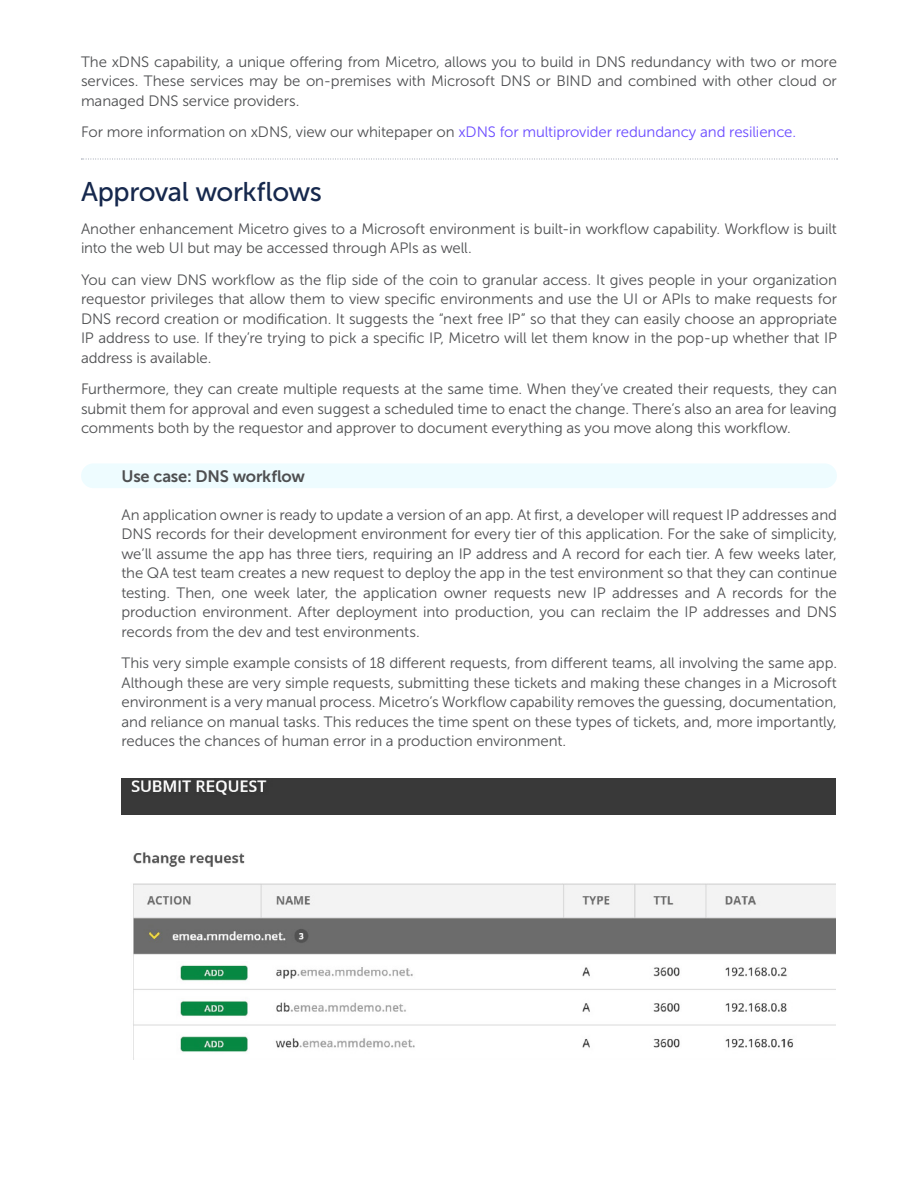
<style>
.page{position:relative;width:918px;height:1188px;background:#fff}
.page>*{position:absolute;margin:0;border:0;box-sizing:border-box;transform-origin:0 0}
.t1{font:27px "Museo Sans 500";letter-spacing:-.015em;color:#16284d}
.t2{font:16.5px "Museo Sans 700";letter-spacing:-.01em;color:#4e4f51}
.t3{font:15px/19.5px "Museo Sans 300";letter-spacing:-.005em;color:#4e4f51;text-align:justify}
.s1{color:#6b4cff}
</style>
<div class="page">
<div style="left:81px;top:463px;width:756px;height:25px;background:#eefcff;border-radius:12px"></div>
<svg style="left:81px;top:159px;width:757px;height:1px"></svg>
<img style="left:122px;top:778px;width:714px;height:282px">
<p class="t3" style="left:81px;top:52px;width:757px">The xDNS capability, a unique offering from Micetro, allows you to build in DNS redundancy with two or more services. These services may be on-premises with Microsoft DNS or BIND and combined with other cloud or managed DNS service providers.</p>
<p class="t3" style="left:81px;top:122px;width:717px">For more information on xDNS, view our whitepaper on <span class="s1">xDNS for multiprovider redundancy and resilience.</span></p>
<h1 class="t1" style="left:81px;top:177px;width:242px">Approval workflows</h1>
<p class="t3" style="left:81px;top:219px;width:758px">Another enhancement Micetro gives to a Microsoft environment is built-in workflow capability. Workflow is built into the web UI but may be accessed through APIs as well.</p>
<p class="t3" style="left:81px;top:270px;width:758px">You can view DNS workflow as the flip side of the coin to granular access. It gives people in your organization requestor privileges that allow them to view specific environments and use the UI or APIs to make requests for DNS record creation or modification. It suggests the “next free IP” so that they can easily choose an appropriate IP address to use. If they’re trying to pick a specific IP, Micetro will let them know in the pop-up whether that IP address is available.</p>
<p class="t3" style="left:81px;top:380px;width:758px">Furthermore, they can create multiple requests at the same time. When they’ve created their requests, they can submit them for approval and even suggest a scheduled time to enact the change. There’s also an area for leaving comments both by the requestor and approver to document everything as you move along this workflow.</p>
<p class="t2" style="left:122px;top:467px;width:185px">Use case: DNS workflow</p>
<p class="t3" style="left:122px;top:505px;width:717px">An application owner is ready to update a version of an app. At first, a developer will request IP addresses and DNS records for their development environment for every tier of this application. For the sake of simplicity, we’ll assume the app has three tiers, requiring an IP address and A record for each tier. A few weeks later, the QA test team creates a new request to deploy the app in the test environment so that they can continue testing. Then, one week later, the application owner requests new IP addresses and A records for the production environment. After deployment into production, you can reclaim the IP addresses and DNS records from the dev and test environments.</p>
<p class="t3" style="left:122px;top:653px;width:717px">This very simple example consists of 18 different requests, from different teams, all involving the same app.<br>Although these are very simple requests, submitting these tickets and making these changes in a Microsoft environment is a very manual process. Micetro’s Workflow capability removes the guessing, documentation, and reliance on manual tasks. This reduces the time spent on these types of tickets, and, more importantly, reduces the chances of human error in a production environment.</p>
</div>
